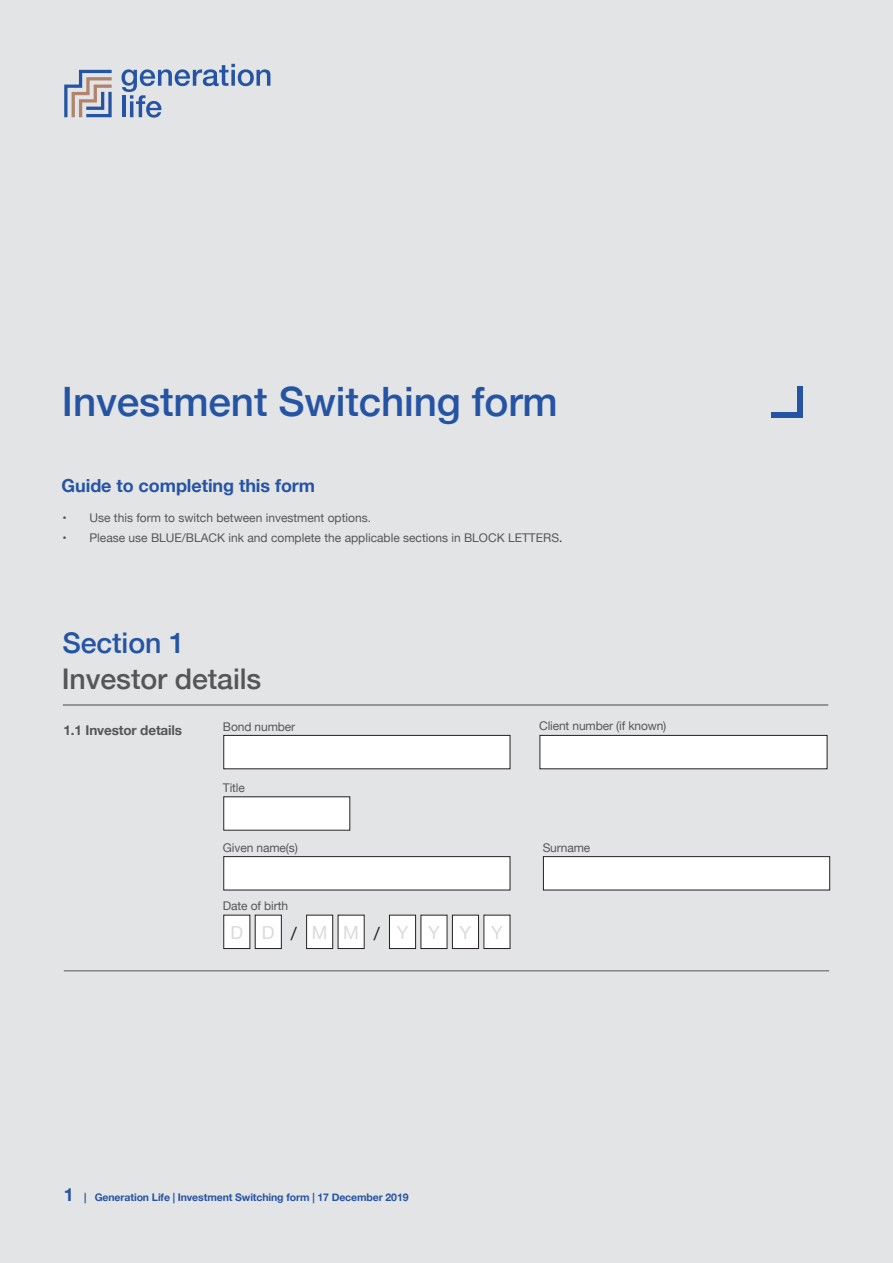
<style>
.page{position:relative;width:893px;height:1263px;background:#e3e4e5}
.page>*{position:absolute;margin:0;border:0;box-sizing:border-box;transform-origin:0 0}
.Heading_1{font:500 40.5px "Helvetica Neue";letter-spacing:-.005em;color:#2654a4}
.Larger_Descriptive_T{font:500 28.5px "Helvetica Neue";letter-spacing:-.005em;color:#545758}
.Larger_Descriptive_T-2{font:500 28.5px "Helvetica Neue";letter-spacing:-.005em;color:#2654a4}
.t1{font:700 18px "Helvetica Neue";letter-spacing:-.005em;color:#2654a4}
.Descriptive_Text_Reg{font:18px "Helvetica Neue";color:#dadada}
.Descriptive_Text_Reg-2{font:18px "Helvetica Neue";color:#182024}
.Normal_Bold{font:700 13.5px "Helvetica Neue";letter-spacing:-.01em;color:#545758}
.t2{font:12px "Helvetica Neue";color:#545758}
.t3{font:700 10.5px "Helvetica Neue";letter-spacing:-.01em;color:#2654a4}
.s1{color:#232527}
.s2{font-size:18px}
</style>
<div class="page">
<svg style="left:64px;top:70px;width:48px;height:47px"></svg>
<svg style="left:121px;top:64px;width:149px;height:54px"></svg>
<div style="left:771px;top:412px;width:31px;height:6px;background:#2654a4"></div>
<div style="left:797px;top:387px;width:5px;height:31px;background:#2654a4"></div>
<hr style="left:63px;top:704px;width:765px;height:1px;background:#545758">
<div style="left:224px;top:797px;width:126px;height:33px;background:#fff"></div>
<div style="left:224px;top:857px;width:286px;height:33px;background:#fff"></div>
<div style="left:224px;top:856px;width:286px;height:34px;border:1px solid #231f20"></div>
<div style="left:224px;top:915px;width:26px;height:33px;background:#fff"></div>
<div style="left:307px;top:915px;width:26px;height:33px;background:#fff"></div>
<div style="left:306px;top:915px;width:27px;height:34px;border:1px solid #231f20"></div>
<div style="left:389px;top:915px;width:27px;height:33px;background:#fff"></div>
<div style="left:389px;top:915px;width:27px;height:34px;border:1px solid #231f20"></div>
<div style="left:452px;top:915px;width:27px;height:33px;background:#fff"></div>
<div style="left:452px;top:915px;width:27px;height:34px;border:1px solid #231f20"></div>
<div style="left:255px;top:915px;width:26px;height:33px;background:#fff"></div>
<div style="left:255px;top:915px;width:27px;height:34px;border:1px solid #231f20"></div>
<div style="left:338px;top:915px;width:26px;height:33px;background:#fff"></div>
<div style="left:421px;top:915px;width:26px;height:33px;background:#fff"></div>
<div style="left:484px;top:915px;width:26px;height:33px;background:#fff"></div>
<div style="left:543px;top:857px;width:287px;height:33px;background:#fff"></div>
<div style="left:543px;top:856px;width:287px;height:34px;border:1px solid #231f20"></div>
<hr style="left:64px;top:970px;width:765px;height:1px;background:#545758">
<div style="left:224px;top:735px;width:286px;height:34px;background:#fff"></div>
<div style="left:224px;top:735px;width:286px;height:34px;border:1px solid #231f20"></div>
<div style="left:540px;top:735px;width:287px;height:34px;background:#fff"></div>
<div style="left:540px;top:735px;width:287px;height:34px;border:1px solid #231f20"></div>
<p class="Heading_1" style="left:62px;top:369px;width:497px">Investment Switching form</p>
<p class="t1" style="left:62px;top:471px;width:255px">Guide to completing this form</p>
<p class="t2" style="left:62px;top:509px;width:310px">• Use this form to switch between investment options.</p>
<p class="t2" style="left:62px;top:529px;width:501px">• Please use BLUE/BLACK ink and complete the applicable sections in BLOCK LETTERS<span class="s1">.</span></p>
<p class="Larger_Descriptive_T-2" style="left:62px;top:619px;width:124px">Section 1</p>
<p class="Larger_Descriptive_T" style="left:62px;top:656px;width:201px">Investor details</p>
<p class="Normal_Bold" style="left:64px;top:720px;width:120px">1.1 Investor details</p>
<p class="t2" style="left:223px;top:718px;width:74px">Bond number</p>
<p class="t2" style="left:539px;top:716px;width:129px">Client number (if known)</p>
<p class="t2" style="left:223px;top:779px;width:23px">Title</p>
<p class="t2" style="left:223px;top:839px;width:76px">Given name(s)</p>
<p class="t2" style="left:223px;top:897px;width:67px">Date of birth</p>
<p class="Descriptive_Text_Reg" style="left:230px;top:919px;width:14px">D</p>
<p class="Descriptive_Text_Reg" style="left:262px;top:919px;width:14px">D</p>
<p class="Descriptive_Text_Reg" style="left:312px;top:919px;width:17px">M</p>
<p class="Descriptive_Text_Reg" style="left:343px;top:919px;width:17px">M</p>
<p class="Descriptive_Text_Reg-2" style="left:374px;top:921px;width:7px">/</p>
<p class="Descriptive_Text_Reg" style="left:397px;top:919px;width:13px">Y</p>
<p class="Descriptive_Text_Reg" style="left:428px;top:919px;width:13px">Y</p>
<p class="Descriptive_Text_Reg" style="left:460px;top:919px;width:13px">Y</p>
<p class="Descriptive_Text_Reg" style="left:491px;top:919px;width:13px">Y</p>
<p class="Descriptive_Text_Reg-2" style="left:291px;top:921px;width:7px">/</p>
<p class="t2" style="left:543px;top:839px;width:49px">Surname</p>
<p class="t3" style="left:64px;top:1189px;width:346px"><span class="s2">1</span> | Generation Life | Investment Switching form | 17 December 2019</p>
<p class="t3" style="left:80px;top:1194px;width:282px"><span class="s2">1</span> | Generation Life FATCA/CRS Self Certification Form</p>
</div>
